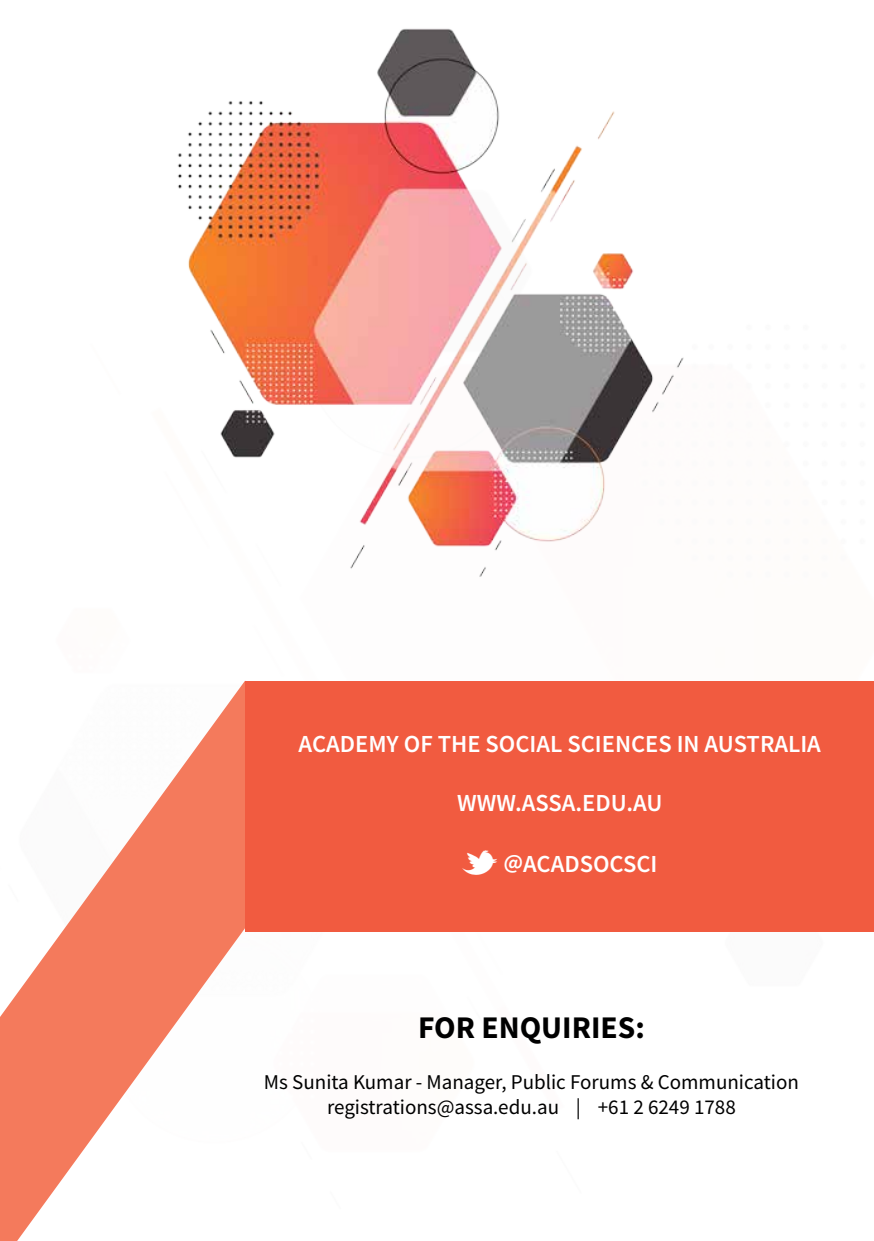
<style>
.page{position:relative;width:874px;height:1241px;background:#fff}
.page>*{position:absolute;margin:0;border:0;box-sizing:border-box;transform-origin:0 0}
.t1{font:700 31.5px "Source Sans Pro";color:#000}
.t2{font:600 24.5px "Source Sans Pro";color:#fff}
.t3{font:21px/25.2px "Source Sans Pro";color:#000;text-align:center}
</style>
<div class="page">
<svg style="left:0;top:681px;width:245px;height:559px"></svg>
<div style="left:245px;top:681px;width:628px;height:250px;background:#f15b40"></div>
<img style="left:177px;top:28px;width:507px;height:549px">
<p class="t2" style="left:298px;top:727px;width:523px">ACADEMY OF THE SOCIAL SCIENCES IN AUSTRALIA</p>
<p class="t2" style="left:457px;top:786px;width:207px">WWW.ASSA.EDU.AU</p>
<p class="t2" style="left:462px;top:847px;width:197px">▼ @ACADSOCSCI</p>
<h1 class="t1" style="left:418px;top:1006px;width:228px">FOR ENQUIRIES:</h1>
<p class="t3" style="left:264px;top:1068px;width:536px">Ms Sunita Kumar - Manager, Public Forums &amp; Communication registrations@assa.edu.au | +61 2 6249 1788</p>
</div>
